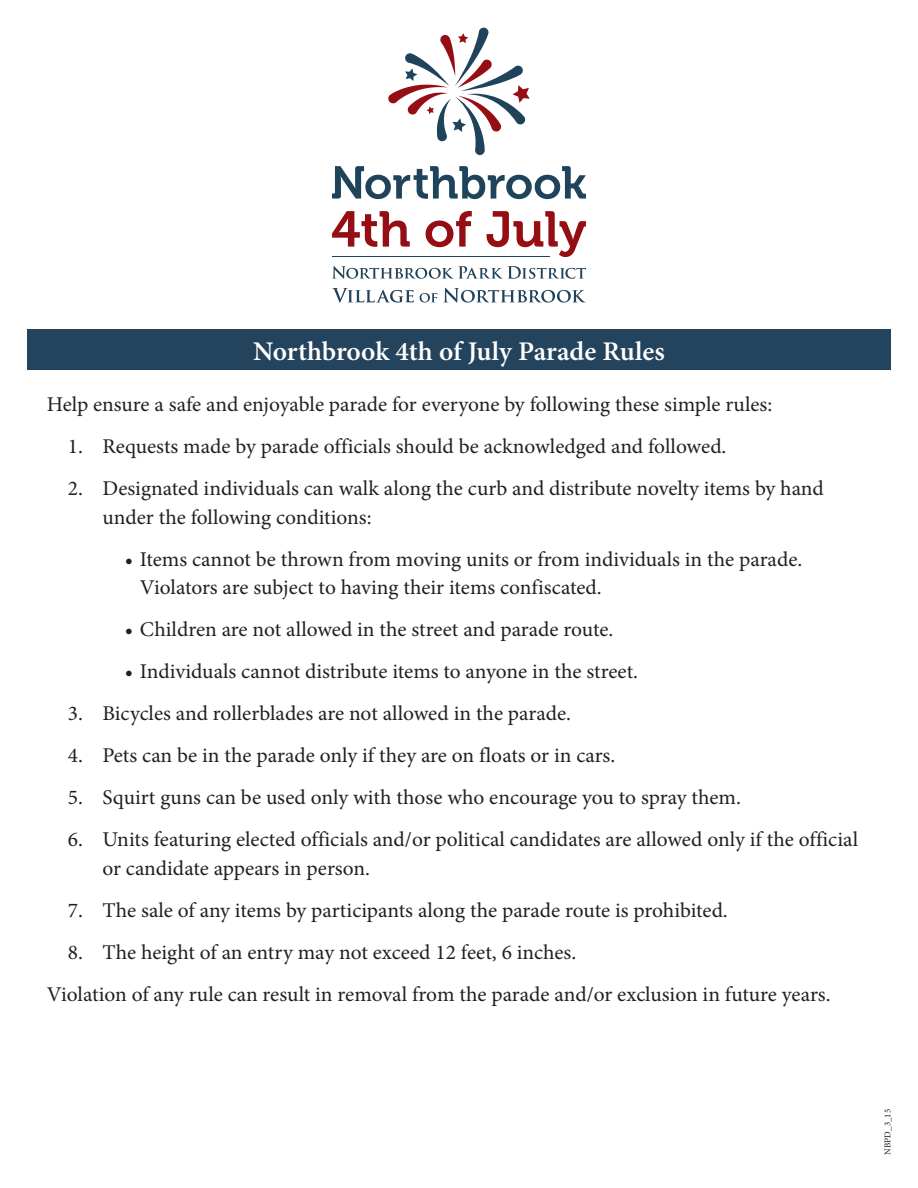
<style>
.page{position:relative;width:918px;height:1188px;background:#fff}
.page>*{position:absolute;margin:0;border:0;box-sizing:border-box;transform-origin:0 0}
.t1{font:600 27px "Minion Pro";color:#fff}
.t2{font:21px/28.5px "Minion Pro";color:#231f20}
.t3{font:9px "Minion Pro";color:#231f20}
</style>
<div class="page">
<svg style="left:332px;top:288px;width:82px;height:15px"></svg>
<svg style="left:420px;top:293px;width:17px;height:10px"></svg>
<svg style="left:443px;top:288px;width:143px;height:15px"></svg>
<svg style="left:332px;top:266px;width:254px;height:13px"></svg>
<svg style="left:388px;top:27px;width:142px;height:128px"></svg>
<hr style="left:332px;top:256px;width:217px;height:1px;background:#20435c">
<svg style="left:332px;top:166px;width:254px;height:33px"></svg>
<svg style="left:332px;top:211px;width:78px;height:36px"></svg>
<svg style="left:426px;top:211px;width:46px;height:36px"></svg>
<svg style="left:487px;top:211px;width:99px;height:46px"></svg>
<div style="left:27px;top:330px;width:864px;height:40px;background:#24435c"></div>
<p class="t1" style="left:253px;top:332px;width:413px">Northbrook 4th of July Parade Rules</p>
<p class="t2" style="left:47px;top:390px;width:727px">Help ensure a safe and enjoyable parade for everyone by following these simple rules:</p>
<p class="t2" style="left:68px;top:432px;width:660px">1. Requests made by parade officials should be acknowledged and followed.</p>
<p class="t2" style="left:102px;top:474px;width:723px;text-indent:-34px">2. Designated individuals can walk along the curb and distribute novelty items by hand under the following conditions:</p>
<p class="t2" style="left:140px;top:545px;width:664px;text-indent:-15px">• Items cannot be thrown from moving units or from individuals in the parade.<br>Violators are subject to having their items confiscated.</p>
<p class="t2" style="left:125px;top:615px;width:490px">• Children are not allowed in the street and parade route.</p>
<p class="t2" style="left:125px;top:657px;width:515px">• Individuals cannot distribute items to anyone in the street.</p>
<p class="t2" style="left:68px;top:699px;width:505px">3. Bicycles and rollerblades are not allowed in the parade.</p>
<p class="t2" style="left:68px;top:741px;width:549px">4. Pets can be in the parade only if they are on floats or in cars.</p>
<p class="t2" style="left:68px;top:783px;width:675px">5. Squirt guns can be used only with those who encourage you to spray them.</p>
<p class="t2" style="left:102px;top:825px;width:757px;text-indent:-34px">6. Units featuring elected officials and/or political candidates are allowed only if the official or candidate appears in person.</p>
<p class="t2" style="left:68px;top:896px;width:661px">7. The sale of any items by participants along the parade route is prohibited.</p>
<p class="t2" style="left:68px;top:938px;width:510px">8. The height of an entry may not exceed 12 feet, 6 inches.</p>
<p class="t2" style="left:47px;top:980px;width:785px">Violation of any rule can result in removal from the parade and/or exclusion in future years.</p>
<p class="t3" style="left:882px;top:1155px;width:47px;rotate:-90deg">NBPD_3_15</p>
</div>
